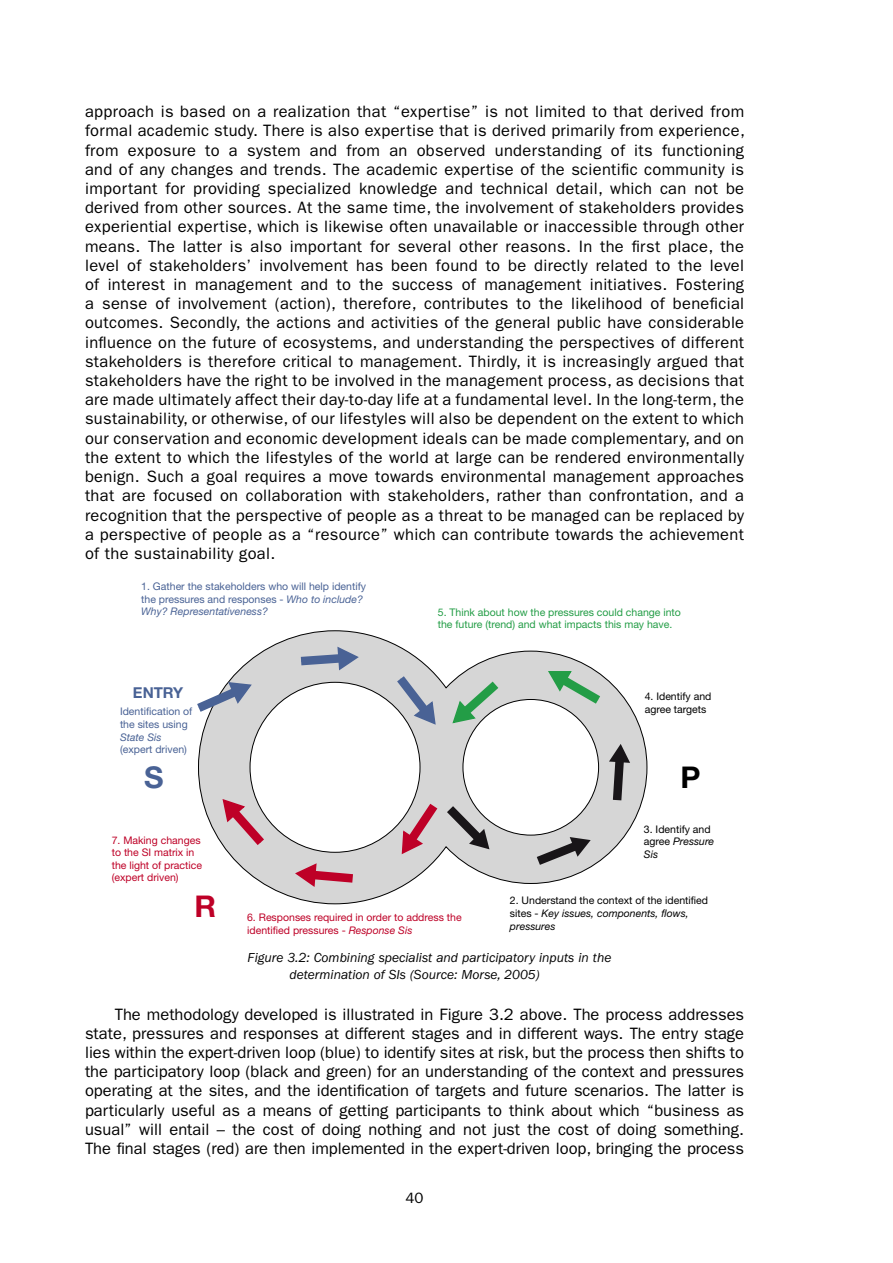
<style>
.page{position:relative;width:893px;height:1263px;background:#fff}
.page>*{position:absolute;margin:0;border:0;box-sizing:border-box;transform-origin:0 0}
.t1{font:700 30px "Helvetica Neue";color:#496295}
.t2{font:700 30px "Helvetica Neue";color:#be0027}
.t3{font:700 30px "Helvetica Neue";color:#000}
.t4{font:16.5px/19.2px "ITC Franklin Gothic Std";letter-spacing:.005em;color:#000;text-align:justify}
.t5{font:700 15px "Helvetica Neue";color:#496295}
.t6{font:15px "ITC Franklin Gothic Std";color:#000}
.t7{font:italic 13.5px/16.5px "ITC Franklin Gothic Std";color:#000}
.t8{font:10.5px/12.6px "Helvetica Neue";color:#496295}
.t9{font:10.5px/12.6px "Helvetica Neue";color:#000}
.t10{font:10.5px/12.6px "Helvetica Neue";color:#be0027}
.t11{font:10.5px/12.6px "Helvetica Neue";color:#239d46}
.t12{font:italic 10.5px "Helvetica Neue";color:#496295}
.s1{font-style:italic}
</style>
<div class="page">
<svg style="left:198px;top:630px;width:450px;height:274px"></svg>
<svg style="left:197px;top:680px;width:56px;height:39px"></svg>
<svg style="left:292px;top:645px;width:68px;height:26px;background:#a9b1c1"></svg>
<svg style="left:389px;top:667px;width:48px;height:59px;background:#babfc9"></svg>
<svg style="left:451px;top:673px;width:56px;height:51px;background:#b4ccbb"></svg>
<svg style="left:547px;top:668px;width:63px;height:44px;background:#b1cab8"></svg>
<svg style="left:527px;top:835px;width:64px;height:37px;background:#abaaab"></svg>
<svg style="left:608px;top:744px;width:22px;height:65px"></svg>
<svg style="left:399px;top:794px;width:92px;height:61px;background:#c3b0b4"></svg>
<svg style="left:294px;top:862px;width:68px;height:26px;background:#ce919e"></svg>
<svg style="left:221px;top:798px;width:52px;height:56px;background:#d1adb4"></svg>
<p class="t4" style="left:85px;top:102px;width:661px">approach is based on a realization that “expertise” is not limited to that derived from formal academic study. There is also expertise that is derived primarily from experience, from exposure to a system and from an observed understanding of its functioning and of any changes and trends. The academic expertise of the scientific community is important for providing specialized knowledge and technical detail, which can not be derived from other sources. At the same time, the involvement of stakeholders provides experiential expertise, which is likewise often unavailable or inaccessible through other means. The latter is also important for several other reasons. In the first place, the level of stakeholders’ involvement has been found to be directly related to the level of interest in management and to the success of management initiatives. Fostering a sense of involvement (action), therefore, contributes to the likelihood of beneficial outcomes. Secondly, the actions and activities of the general public have considerable influence on the future of ecosystems, and understanding the perspectives of different stakeholders is therefore critical to management. Thirdly, it is increasingly argued that stakeholders have the right to be involved in the management process, as decisions that are made ultimately affect their day-to-day life at a fundamental level. In the long-term, the sustainability, or otherwise, of our lifestyles will also be dependent on the extent to which our conservation and economic development ideals can be made complementary, and on the extent to which the lifestyles of the world at large can be rendered environmentally benign. Such a goal requires a move towards environmental management approaches that are focused on collaboration with stakeholders, rather than confrontation, and a recognition that the perspective of people as a threat to be managed can be replaced by a perspective of people as a “resource” which can contribute towards the achievement of the sustainability goal.</p>
<p class="t8" style="left:141px;top:580px;width:226px">1. Gather the stakeholders who will help identify the pressures and responses - <span class="s1">Who to include?<br>Why? Representativeness?</span></p>
<p class="t11" style="left:438px;top:605px;width:245px">5. Think about how the pressures could change into the future (trend) and what impacts this may have.</p>
<p class="t5" style="left:133px;top:684px;width:52px">ENTRY</p>
<p class="t8" style="left:120px;top:705px;width:74px">Identification of the sites using</p>
<p class="t12" style="left:120px;top:730px;width:43px">State Sis</p>
<p class="t8" style="left:120px;top:743px;width:68px">(expert driven)</p>
<h1 class="t1" style="left:144px;top:759px;width:21px">S</h1>
<p class="t10" style="left:112px;top:833px;width:92px">7. Making changes to the SI matrix in the light of practice (expert driven)</p>
<h1 class="t2" style="left:194px;top:888px;width:23px">R</h1>
<p class="t10" style="left:247px;top:911px;width:216px">6. Responses required in order to address the identified pressures - <span class="s1">Response Sis</span></p>
<p class="t9" style="left:645px;top:690px;width:68px">4. Identify and agree targets</p>
<h1 class="t3" style="left:680px;top:759px;width:22px">P</h1>
<p class="t9" style="left:644px;top:823px;width:72px">3. Identify and agree <span class="s1">Pressure<br>Sis</span></p>
<p class="t9" style="left:510px;top:894px;width:200px">2. Understand the context of the identified sites - <span class="s1">Key issues, components, flows, pressures</span></p>
<p class="t7" style="left:290px;top:949px;width:323px;text-indent:-42px">Figure 3.2: Combining specialist and participatory inputs in the determination of SIs (Source: Morse, 2005)</p>
<p class="t4" style="left:85px;top:1004px;width:661px;text-indent:30px">The methodology developed is illustrated in Figure 3.2 above. The process addresses state, pressures and responses at different stages and in different ways. The entry stage lies within the expert-driven loop (blue) to identify sites at risk, but the process then shifts to the participatory loop (black and green) for an understanding of the context and pressures operating at the sites, and the identification of targets and future scenarios. The latter is particularly useful as a means of getting participants to think about which “business as usual” will entail – the cost of doing nothing and not just the cost of doing something.<br>The final stages (red) are then implemented in the expert-driven loop, bringing the process</p>
<p class="t6" style="left:406px;top:1190px;width:19px">40</p>
</div>
